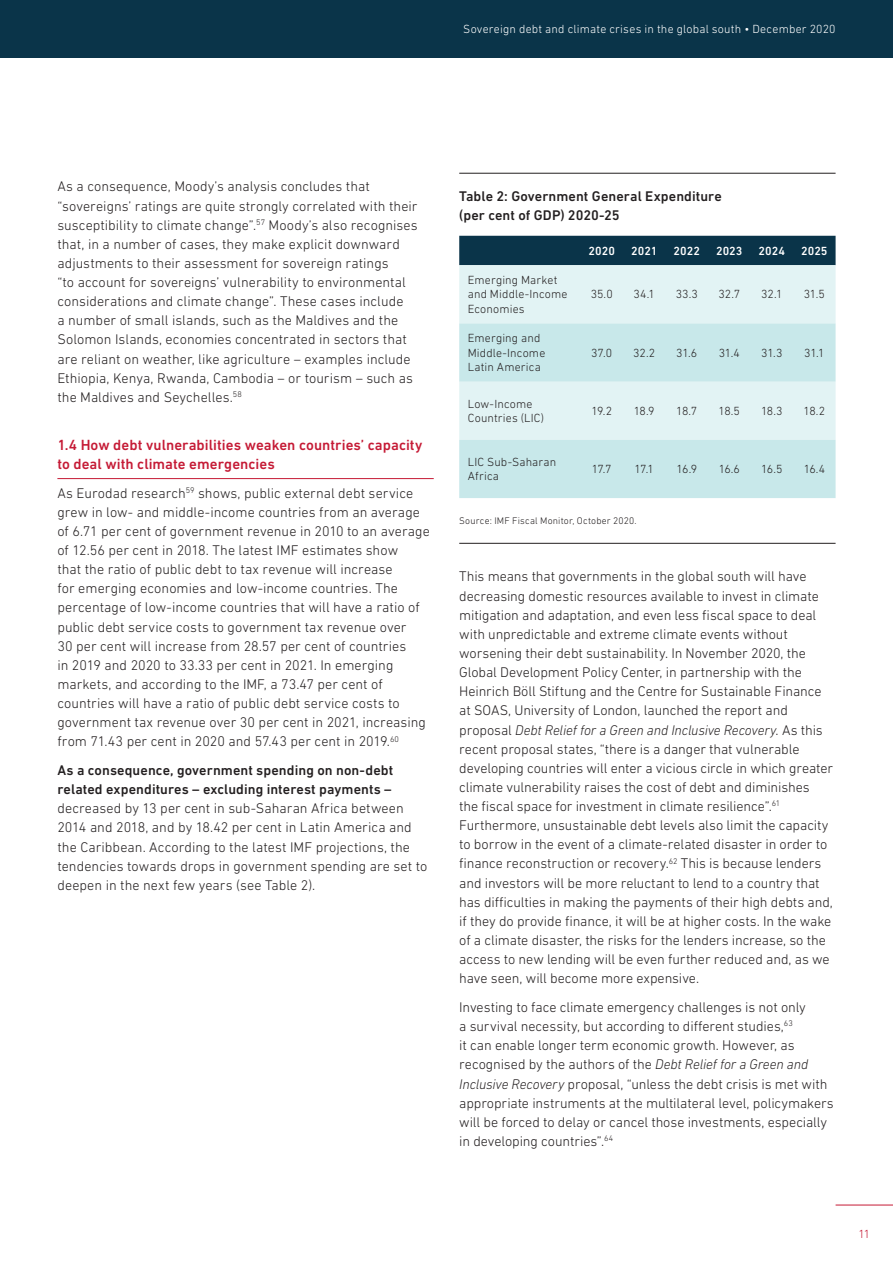
<style>
.page{position:relative;width:893px;height:1263px;background:#fff}
.page>*{position:absolute;margin:0;border:0;box-sizing:border-box;transform-origin:0 0}
.t1{font:500 15px/19.2px "DIN Next LT Pro";letter-spacing:.005em;color:#c51a35}
.t2{font:300 14.25px/19.2px "DIN Next LT Pro";color:#231f20}
.t3{font:500 14.25px/19.2px "DIN Next LT Pro";letter-spacing:.005em;color:#231f20}
.t4{font:300 12px/14.4px "DIN Next LT Pro";letter-spacing:.01em;color:#231f20}
.t5{font:300 12px "DIN Next LT Pro";letter-spacing:.015em;color:#fff}
.t6{font:500 12px "DIN Next LT Pro";color:#fff}
.t7{font:300 12px "DIN Next LT Pro";color:#c51a35}
.t8{font:300 9.75px "DIN Next LT Pro";letter-spacing:.02em;color:#231f20}
.s1{font-style:italic}
</style>
<div class="page">
<hr style="left:836px;top:1205px;width:57px;height:1px;background:#c51a35">
<div style="left:0;top:0;width:893px;height:57px;background:#0a3449"></div>
<hr style="left:57px;top:478px;width:377px;height:1px;background:#c51a35">
<hr style="left:459px;top:173px;width:377px;height:1px;background:#231f20">
<hr style="left:459px;top:543px;width:377px;height:1px;background:#231f20">
<div style="left:459px;top:236px;width:377px;height:29px;background:#0a3449"></div>
<div style="left:459px;top:265px;width:377px;height:58px;background:#e2f3f4"></div>
<svg style="left:459px;top:323px;width:377px;height:175px;background:#d0ebed"></svg>
<p class="t5" style="left:463px;top:22px;width:374px">Sovereign debt and climate crises in the global south • December 2020</p>
<p class="t2" style="left:57px;top:177px;width:362px">As a consequence, Moody’s analysis concludes that “sovereigns’ ratings are quite strongly correlated with their susceptibility to climate change”.<sup>57</sup> Moody’s also recognises that, in a number of cases, they make explicit downward adjustments to their assessment for sovereign ratings<br>“to account for sovereigns’ vulnerability to environmental considerations and climate change”. These cases include<br>a number of small islands, such as the Maldives and the Solomon Islands, economies concentrated in sectors that are reliant on weather, like agriculture – examples include Ethiopia, Kenya, Rwanda, Cambodia – or tourism – such as the Maldives and Seychelles.<sup>58</sup></p>
<p class="t1" style="left:57px;top:435px;width:366px">1.4 How debt vulnerabilities weaken countries’ capacity to deal with climate emergencies</p>
<p class="t2" style="left:57px;top:483px;width:374px">As Eurodad research<sup>59</sup> shows, public external debt service grew in low- and middle-income countries from an average of 6.71 per cent of government revenue in 2010 to an average of 12.56 per cent in 2018. The latest IMF estimates show<br>that the ratio of public debt to tax revenue will increase<br>for emerging economies and low-income countries. The percentage of low-income countries that will have a ratio of public debt service costs to government tax revenue over<br>30 per cent will increase from 28.57 per cent of countries<br>in 2019 and 2020 to 33.33 per cent in 2021. In emerging markets, and according to the IMF, a 73.47 per cent of countries will have a ratio of public debt service costs to government tax revenue over 30 per cent in 2021, increasing from 71.43 per cent in 2020 and 57.43 per cent in 2019.<sup>60</sup></p>
<p class="t3" style="left:57px;top:760px;width:337px">As a consequence, government spending on non-debt related expenditures – excluding interest payments –</p>
<p class="t2" style="left:57px;top:799px;width:371px">decreased by 13 per cent in sub-Saharan Africa between 2014 and 2018, and by 18.42 per cent in Latin America and the Caribbean. According to the latest IMF projections, the tendencies towards drops in government spending are set to deepen in the next few years (see Table 2).</p>
<p class="t3" style="left:459px;top:186px;width:264px">Table 2: Government General Expenditure (per cent of GDP) 2020-25</p>
<p class="t6" style="left:588px;top:243px;width:28px">2020</p>
<p class="t6" style="left:631px;top:243px;width:28px">2021</p>
<p class="t6" style="left:673px;top:243px;width:28px">2022</p>
<p class="t6" style="left:716px;top:243px;width:28px">2023</p>
<p class="t6" style="left:758px;top:243px;width:28px">2024</p>
<p class="t6" style="left:801px;top:243px;width:28px">2025</p>
<p class="t4" style="left:468px;top:273px;width:101px">Emerging Market and Middle-Income<br>Economies</p>
<p class="t4" style="left:591px;top:287px;width:24px">35.0</p>
<p class="t4" style="left:633px;top:287px;width:23px">34.1</p>
<p class="t4" style="left:676px;top:287px;width:24px">33.3</p>
<p class="t4" style="left:718px;top:287px;width:23px">32.7</p>
<p class="t4" style="left:761px;top:287px;width:23px">32.1</p>
<p class="t4" style="left:804px;top:287px;width:23px">31.5</p>
<p class="t4" style="left:468px;top:331px;width:79px">Emerging and<br>Middle-Income<br>Latin America</p>
<p class="t4" style="left:591px;top:345px;width:22px">37.0</p>
<p class="t4" style="left:633px;top:345px;width:24px">32.2</p>
<p class="t4" style="left:676px;top:345px;width:23px">31.6</p>
<p class="t4" style="left:719px;top:345px;width:23px">31.4</p>
<p class="t4" style="left:761px;top:345px;width:23px">31.3</p>
<p class="t4" style="left:804px;top:345px;width:22px">31.1</p>
<p class="t4" style="left:468px;top:396px;width:78px">Low-Income<br>Countries (LIC)</p>
<p class="t4" style="left:591px;top:403px;width:22px">19.2</p>
<p class="t4" style="left:634px;top:403px;width:22px">18.9</p>
<p class="t4" style="left:676px;top:403px;width:23px">18.7</p>
<p class="t4" style="left:719px;top:403px;width:23px">18.5</p>
<p class="t4" style="left:761px;top:403px;width:23px">18.3</p>
<p class="t4" style="left:804px;top:403px;width:23px">18.2</p>
<p class="t4" style="left:468px;top:454px;width:90px">LIC Sub-Saharan<br>Africa</p>
<p class="t4" style="left:592px;top:462px;width:21px">17.7</p>
<p class="t4" style="left:635px;top:462px;width:21px">17.1</p>
<p class="t4" style="left:676px;top:462px;width:22px">16.9</p>
<p class="t4" style="left:719px;top:462px;width:23px">16.6</p>
<p class="t4" style="left:761px;top:462px;width:23px">16.5</p>
<p class="t4" style="left:804px;top:462px;width:23px">16.4</p>
<p class="t8" style="left:459px;top:515px;width:179px">Source: IMF Fiscal Monitor, October 2020.</p>
<p class="t2" style="left:459px;top:567px;width:375px">This means that governments in the global south will have decreasing domestic resources available to invest in climate mitigation and adaptation, and even less fiscal space to deal with unpredictable and extreme climate events without worsening their debt sustainability. In November 2020, the Global Development Policy Center, in partnership with the Heinrich Böll Stiftung and the Centre for Sustainable Finance at SOAS, University of London, launched the report and proposal <span class="s1">Debt Relief for a Green and Inclusive Recovery</span>. As this recent proposal states, “there is a danger that vulnerable developing countries will enter a vicious circle in which greater climate vulnerability raises the cost of debt and diminishes<br>the fiscal space for investment in climate resilience”.<sup>61<br></sup>Furthermore, unsustainable debt levels also limit the capacity to borrow in the event of a climate-related disaster in order to finance reconstruction or recovery.<sup>62</sup> This is because lenders and investors will be more reluctant to lend to a country that has difficulties in making the payments of their high debts and, if they do provide finance, it will be at higher costs. In the wake of a climate disaster, the risks for the lenders increase, so the access to new lending will be even further reduced and, as we have seen, will become more expensive.</p>
<p class="t2" style="left:459px;top:997px;width:376px">Investing to face climate emergency challenges is not only<br>a survival necessity, but according to different studies,<sup>63<br></sup>it can enable longer term economic growth. However, as recognised by the authors of the <span class="s1">Debt Relief for a Green and Inclusive Recovery</span> proposal, “unless the debt crisis is met with appropriate instruments at the multilateral level, policymakers will be forced to delay or cancel those investments, especially in developing countries”.<sup>64</sup></p>
<p class="t7" style="left:858px;top:1227px;width:13px">11</p>
</div>
